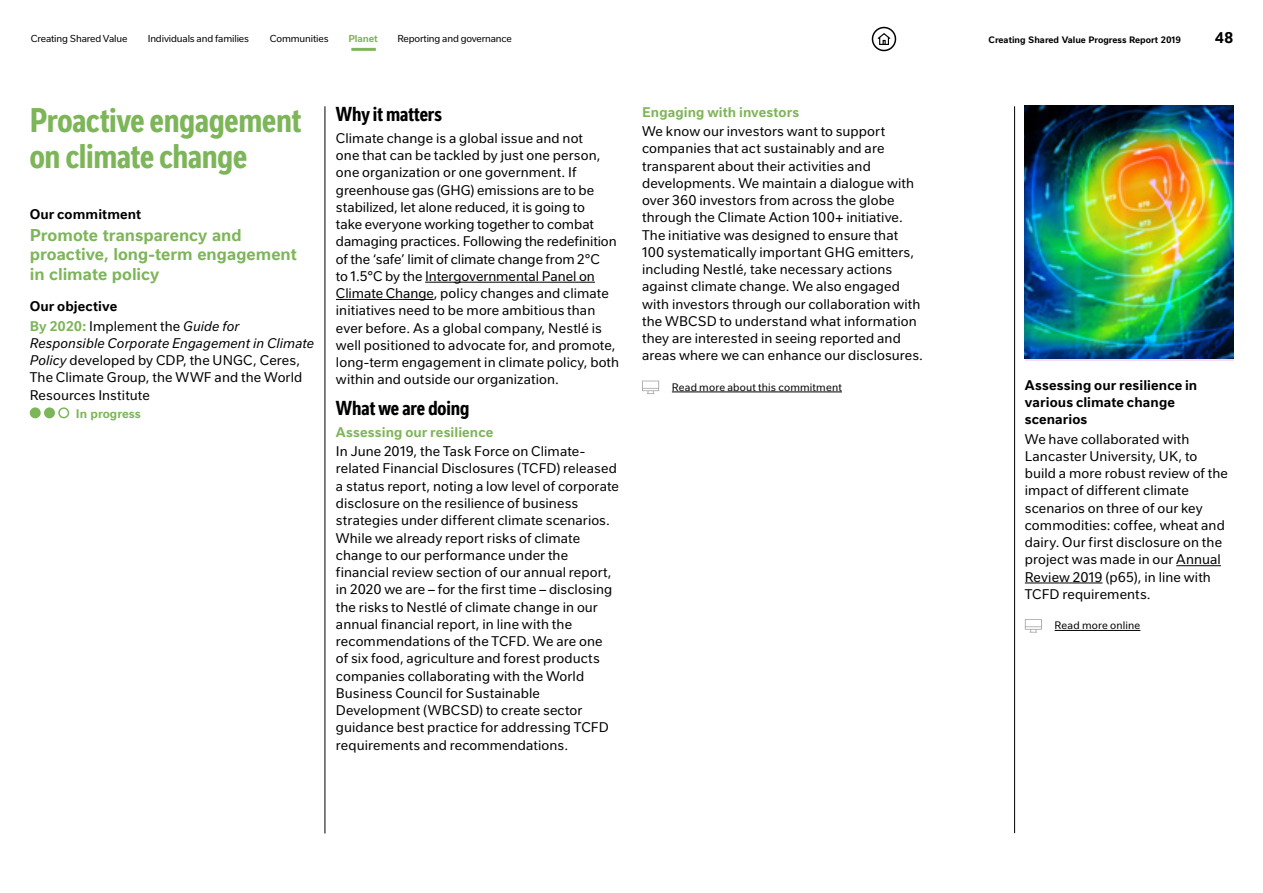
<style>
.page{position:relative;width:1263px;height:893px;background:#fff}
.page>*{position:absolute;margin:0;border:0;box-sizing:border-box;transform-origin:0 0}
.Heading_1_-_colour_a{font:700 condensed 33px/36px "Nestle Text";letter-spacing:-.005em;color:#7db559}
.Heading_2_-_colour_a{font:700 condensed 19.5px "Nestle Text";letter-spacing:-.005em;color:#000}
.t1{font:700 16.5px/19.5px "Nestle Text";color:#7db559}
.t2{font:700 15px "Nestle Text";color:#000}
.Body_copy{font:13.5px/17.2px "Nestle Text";letter-spacing:.005em;color:#000}
.Heading_3_-_colour_a{font:700 13.5px/17.2px "Nestle Text";letter-spacing:.01em;color:#000}
.Heading_3_-_colour_a-2{font:700 13.5px "Nestle Text";letter-spacing:.01em;color:#7db559}
.Our_objectives___col{font:700 13.5px "Nestle Text";letter-spacing:.005em;color:#000}
.t3{font:700 12px "Nestle Text";color:#7db559}
.Read_more{font:10.5px "Nestle Text";letter-spacing:.015em;color:#000}
.t4{font:9.75px "Nestle Text";letter-spacing:-.015em;color:#000}
.t5{font:700 9.75px "Nestle Text";letter-spacing:-.015em;color:#7db559}
.t6{font:700 9px "Nestle Text";color:#000}
.s1{font-weight:700;color:#7db559}
.s2{font-style:italic}
</style>
<div class="page">
<div style="left:30px;top:407px;width:11px;height:11px;background:#7db559;border-radius:50%"></div>
<div style="left:44px;top:407px;width:11px;height:11px;background:#7db559;border-radius:50%"></div>
<div style="left:58px;top:407px;width:11px;height:11px;border:2px solid #7db559;border-radius:50%"></div>
<hr style="left:325px;top:106px;width:1px;height:727px;background:#000">
<img style="left:1025px;top:105px;width:208px;height:253px">
<hr style="left:1176px;top:565px;width:45px;height:1px;background:#000">
<hr style="left:1025px;top:583px;width:77px;height:1px;background:#000">
<hr style="left:1054px;top:630px;width:86px;height:1px;background:#000">
<svg style="left:1025px;top:619px;width:17px;height:14px"></svg>
<hr style="left:1014px;top:106px;width:1px;height:727px;background:#000">
<hr style="left:425px;top:282px;width:170px;height:1px;background:#000">
<hr style="left:336px;top:299px;width:98px;height:1px;background:#000">
<hr style="left:672px;top:392px;width:170px;height:1px;background:#000">
<svg style="left:642px;top:381px;width:17px;height:13px"></svg>
<div style="left:872px;top:27px;width:24px;height:24px;border:2px solid #000;border-radius:50%"></div>
<svg style="left:877px;top:33px;width:14px;height:12px"></svg>
<hr style="left:351px;top:48px;width:25px;height:3px;background:#7db559">
<p class="t4" style="left:31px;top:32px;width:98px">Creating Shared Value</p>
<p class="t4" style="left:148px;top:32px;width:103px">Individuals and families</p>
<p class="t4" style="left:270px;top:32px;width:60px">Communities</p>
<p class="t5" style="left:348px;top:32px;width:31px">Planet</p>
<p class="t4" style="left:397px;top:32px;width:116px">Reporting and governance</p>
<p class="t6" style="left:988px;top:33px;width:194px">Creating Shared Value Progress Report 2019</p>
<p class="t2" style="left:1215px;top:26px;width:20px">48</p>
<p class="Heading_1_-_colour_a" style="left:30px;top:100px;width:273px">Proactive engagement on climate change</p>
<p class="Heading_3_-_colour_a" style="left:30px;top:205px;width:113px">Our commitment</p>
<p class="t1" style="left:30px;top:224px;width:269px">Promote transparency and proactive, long-term engagement in climate policy</p>
<p class="Our_objectives___col" style="left:30px;top:296px;width:89px">Our objective</p>
<p class="Body_copy" style="left:30px;top:316px;width:286px"><span class="s1">By 2020:</span> Implement the <span class="s2">Guide for Responsible Corporate Engagement in Climate Policy</span> developed by CDP, the UNGC, Ceres, The Climate Group, the WWF and the World Resources Institute</p>
<p class="t3" style="left:76px;top:405px;width:67px">In progress</p>
<p class="Heading_2_-_colour_a" style="left:336px;top:100px;width:107px">Why it matters</p>
<p class="Body_copy" style="left:336px;top:129px;width:285px">Climate change is a global issue and not<br>one that can be tackled by just one person, one organization or one government. If greenhouse gas (GHG) emissions are to be stabilized, let alone reduced, it is going to<br>take everyone working together to combat damaging practices. Following the redefinition of the ‘safe’ limit of climate change from 2°C<br>to 1.5°C by the Intergovernmental Panel on Climate Change, policy changes and climate initiatives need to be more ambitious than ever before. As a global company, Nestlé is well positioned to advocate for, and promote, long-term engagement in climate policy, both within and outside our organization.</p>
<p class="Heading_2_-_colour_a" style="left:336px;top:394px;width:135px">What we are doing</p>
<p class="Heading_3_-_colour_a-2" style="left:336px;top:422px;width:159px">Assessing our resilience</p>
<p class="Body_copy" style="left:336px;top:442px;width:285px">In June 2019, the Task Force on Climate&shy;related Financial Disclosures (TCFD) released a status report, noting a low level of corporate disclosure on the resilience of business strategies under different climate scenarios.<br>While we already report risks of climate change to our performance under the financial review section of our annual report, in 2020 we are – for the first time – disclosing the risks to Nestlé of climate change in our annual financial report, in line with the recommendations of the TCFD. We are one<br>of six food, agriculture and forest products companies collaborating with the World Business Council for Sustainable Development (WBCSD) to create sector guidance best practice for addressing TCFD requirements and recommendations.</p>
<p class="Heading_3_-_colour_a-2" style="left:642px;top:102px;width:159px">Engaging with investors</p>
<p class="Body_copy" style="left:642px;top:122px;width:282px">We know our investors want to support companies that act sustainably and are transparent about their activities and developments. We maintain a dialogue with over 360 investors from across the globe through the Climate Action 100+ initiative.<br>The initiative was designed to ensure that 100 systematically important GHG emitters, including Nestlé, take necessary actions against climate change. We also engaged with investors through our collaboration with the WBCSD to understand what information they are interested in seeing reported and areas where we can enhance our disclosures.</p>
<p class="Read_more" style="left:672px;top:380px;width:172px">Read more about this commitment</p>
<p class="Heading_3_-_colour_a" style="left:1025px;top:375px;width:174px">Assessing our resilience in various climate change scenarios</p>
<p class="Body_copy" style="left:1025px;top:429px;width:205px">We have collaborated with<br>Lancaster University, UK, to build a more robust review of the impact of different climate scenarios on three of our key commodities: coffee, wheat and dairy. Our first disclosure on the project was made in our Annual<br>Review 2019 (p65), in line with<br>TCFD requirements.</p>
<p class="Read_more" style="left:1054px;top:618px;width:87px">Read more online</p>
</div>
